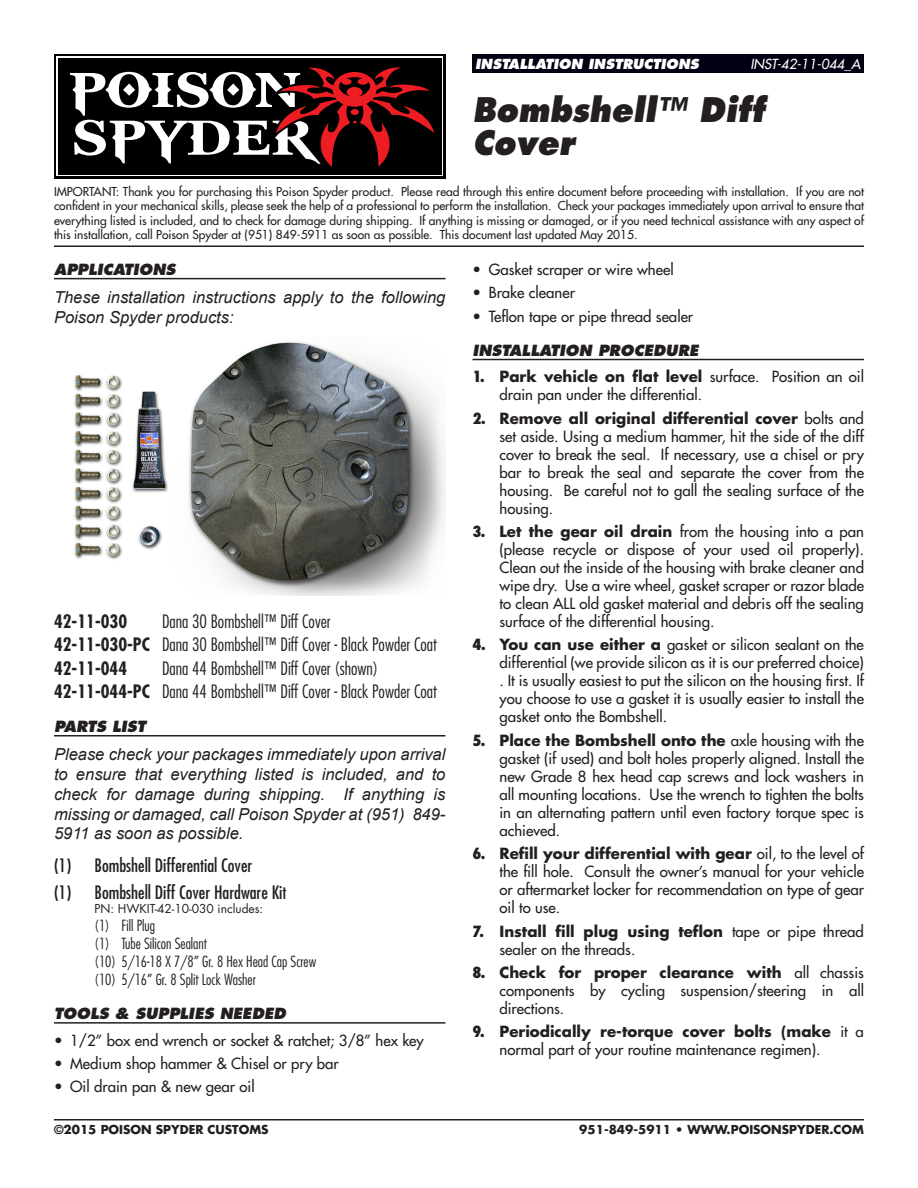
<style>
.page{position:relative;width:918px;height:1188px;background:#fff}
.page>*{position:absolute;margin:0;border:0;box-sizing:border-box;transform-origin:0 0}
.t1{font:italic 800 33px/33px "Futura";color:#231f20;scale:.95 1}
.Part_Number___Name{font:300 condensed 18px "Futura";color:#231f20}
.Part_List{font:condensed 18px "Futura";color:#231f20}
.Part_Number___Name-2{font:700 condensed 18px "Futura";color:#231f20}
.Notes{font:italic 16.5px/19.8px "Arial";color:#231f20}
.t2{font:15px/18px "Futura";color:#231f20;text-align:justify}
.Part_List_Indented{font:300 condensed 15px "Futura";color:#231f20}
.Section_Head{font:italic 800 15px "Futura";color:#231f20}
.t3{font:italic 800 13.5px "Futura";color:#fff}
.t4{font:italic 13.5px "Futura";color:#fff}
.Important{font:12px/14.4px "Futura";color:#231f20;text-align:justify}
.t5{font:700 12px "Futura";color:#231f20}
.Part_List_Part_Numbe{font:12px "Futura";color:#231f20}
.s1{font-weight:800;font-stretch:condensed}
.s2{font-weight:700}
</style>
<div class="page">
<hr style="left:54px;top:1119px;width:810px;height:1px;background:#231f20">
<svg style="left:54px;top:54px;width:392px;height:125px;fill:#000001"></svg>
<div style="left:57px;top:57px;width:386px;height:119px;background:#000001"></div>
<svg style="left:70px;top:67px;width:364px;height:100px"></svg>
<div style="left:472px;top:54px;width:392px;height:18px;background:#000012"></div>
<hr style="left:54px;top:245px;width:810px;height:2px;background:#231f20">
<hr style="left:54px;top:278px;width:392px;height:1px;background:#231f20">
<hr style="left:54px;top:735px;width:392px;height:2px;background:#231f20">
<hr style="left:54px;top:1022px;width:392px;height:2px;background:#231f20">
<img style="left:74px;top:341px;width:372px;height:254px">
<hr style="left:472px;top:359px;width:392px;height:1px;background:#231f20">
<p class="t3" style="left:475px;top:55px;width:225px">INSTALLATION INSTRUCTIONS</p>
<p class="t4" style="left:750px;top:55px;width:112px">INST-42-11-044_A</p>
<h1 class="t1" style="left:472px;top:93px;width:309px">Bombshell™ Diff<br>Cover</h1>
<p class="Important" style="left:54px;top:184px;width:812px">IMPORTANT: Thank you for purchasing this Poison Spyder product. Please read through this entire document before proceeding with installation. If you are not confident in your mechanical skills, please seek the help of a professional to perform the installation. Check your packages immediately upon arrival to ensure that everything listed is included, and to check for damage during shipping. If anything is missing or damaged, or if you need technical assistance with any aspect of this installation, call Poison Spyder at (951) 849-5911 as soon as possible. This document last updated May 2015.</p>
<p class="Section_Head" style="left:54px;top:260px;width:123px">APPLICATIONS</p>
<p class="Notes" style="left:54px;top:288px;width:393px">These installation instructions apply to the following<br>Poison Spyder products:</p>
<p class="t2" style="left:472px;top:261px;width:203px">• Gasket scraper or wire wheel</p>
<p class="t2" style="left:472px;top:284px;width:104px">• Brake cleaner</p>
<p class="t2" style="left:472px;top:307px;width:222px">• Teflon tape or pipe thread sealer</p>
<p class="Section_Head" style="left:472px;top:341px;width:227px">INSTALLATION PROCEDURE</p>
<p class="t2" style="left:500px;top:368px;width:366px;text-indent:-27px"><span class="s1">1.</span> <span class="s2">Park vehicle on flat level</span> surface. Position an oil drain pan under the differential.</p>
<p class="t2" style="left:500px;top:409px;width:366px;text-indent:-27px"><span class="s1">2.</span> <span class="s2">Remove all original differential cover</span> bolts and set aside. Using a medium hammer, hit the side of the diff cover to break the seal. If necessary, use a chisel or pry bar to break the seal and separate the cover from the housing. Be careful not to gall the sealing surface of the housing.</p>
<p class="t2" style="left:500px;top:523px;width:366px;text-indent:-27px"><span class="s1">3.</span> <span class="s2">Let the gear oil drain</span> from the housing into a pan (please recycle or dispose of your used oil properly).<br>Clean out the inside of the housing with brake cleaner and wipe dry. Use a wire wheel, gasket scraper or razor blade to clean ALL old gasket material and debris off the sealing surface of the differential housing.</p>
<p class="t2" style="left:500px;top:636px;width:366px;text-indent:-27px"><span class="s1">4.</span> <span class="s2">You can use either a</span> gasket or silicon sealant on the differential (we provide silicon as it is our preferred choice) . It is usually easiest to put the silicon on the housing first. If you choose to use a gasket it is usually easier to install the gasket onto the Bombshell.</p>
<p class="t2" style="left:500px;top:731px;width:366px;text-indent:-27px"><span class="s1">5.</span> <span class="s2">Place the Bombshell onto the</span> axle housing with the gasket (if used) and bolt holes properly aligned. Install the new Grade 8 hex head cap screws and lock washers in all mounting locations. Use the wrench to tighten the bolts in an alternating pattern until even factory torque spec is achieved.</p>
<p class="t2" style="left:500px;top:845px;width:366px;text-indent:-27px"><span class="s1">6.</span> <span class="s2">Refill your differential with gear</span> oil, to the level of the fill hole. Consult the owner’s manual for your vehicle or aftermarket locker for recommendation on type of gear oil to use.</p>
<p class="t2" style="left:500px;top:922px;width:366px;text-indent:-27px"><span class="s1">7.</span> <span class="s2">Install fill plug using teflon</span> tape or pipe thread sealer on the threads.</p>
<p class="t2" style="left:500px;top:964px;width:366px;text-indent:-27px"><span class="s1">8.</span> <span class="s2">Check for proper clearance with</span> all chassis components by cycling suspension/steering in all directions.</p>
<p class="t2" style="left:500px;top:1023px;width:366px;text-indent:-27px"><span class="s1">9.</span> <span class="s2">Periodically re-torque cover bolts (make</span> it a normal part of your routine maintenance regimen).</p>
<p class="Part_Number___Name-2" style="left:54px;top:610px;width:75px">42-11-030</p>
<p class="Part_Number___Name" style="left:162px;top:611px;width:170px">Dana 30 Bombshell™ Diff Cover</p>
<p class="Part_Number___Name" style="left:54px;top:634px;width:385px"><span class="s2">42-11-030-PC</span> Dana 30 Bombshell™ Diff Cover - Black Powder Coat</p>
<p class="Part_Number___Name-2" style="left:54px;top:657px;width:75px">42-11-044</p>
<p class="Part_Number___Name" style="left:162px;top:657px;width:218px">Dana 44 Bombshell™ Diff Cover (shown)</p>
<p class="Part_Number___Name" style="left:54px;top:681px;width:385px"><span class="s2">42-11-044-PC</span> Dana 44 Bombshell™ Diff Cover - Black Powder Coat</p>
<p class="Section_Head" style="left:54px;top:717px;width:93px">PARTS LIST</p>
<p class="Notes" style="left:54px;top:745px;width:393px;text-align:justify">Please check your packages immediately upon arrival to ensure that everything listed is included, and to check for damage during shipping. If anything is missing or damaged, call Poison Spyder at (951) 849- 5911 as soon as possible.</p>
<p class="Part_List" style="left:54px;top:854px;width:200px">(1) Bombshell Differential Cover</p>
<p class="Part_List" style="left:54px;top:881px;width:234px">(1) Bombshell Diff Cover Hardware Kit</p>
<p class="Part_List_Part_Numbe" style="left:94px;top:901px;width:170px">PN: HWKIT-42-10-030 includes:</p>
<p class="Part_List_Indented" style="left:94px;top:917px;width:62px">(1) Fill Plug</p>
<p class="Part_List_Indented" style="left:94px;top:935px;width:114px">(1) Tube Silicon Sealant</p>
<p class="Part_List_Indented" style="left:94px;top:953px;width:223px">(10) 5/16-18 X 7/8” Gr. 8 Hex Head Cap Screw</p>
<p class="Part_List_Indented" style="left:94px;top:971px;width:163px">(10) 5/16” Gr. 8 Split Lock Washer</p>
<p class="Section_Head" style="left:54px;top:1004px;width:233px">TOOLS &amp; SUPPLIES NEEDED</p>
<p class="t2" style="left:54px;top:1031px;width:371px">• 1/2” box end wrench or socket &amp; ratchet; 3/8” hex key</p>
<p class="t2" style="left:54px;top:1054px;width:286px">• Medium shop hammer &amp; Chisel or pry bar</p>
<p class="t2" style="left:54px;top:1078px;width:202px">• Oil drain pan &amp; new gear oil</p>
<p class="t5" style="left:54px;top:1122px;width:216px">©2015 POISON SPYDER CUSTOMS</p>
<p class="t5" style="left:579px;top:1122px;width:286px">951-849-5911 • WWW.POISONSPYDER.COM</p>
</div>
